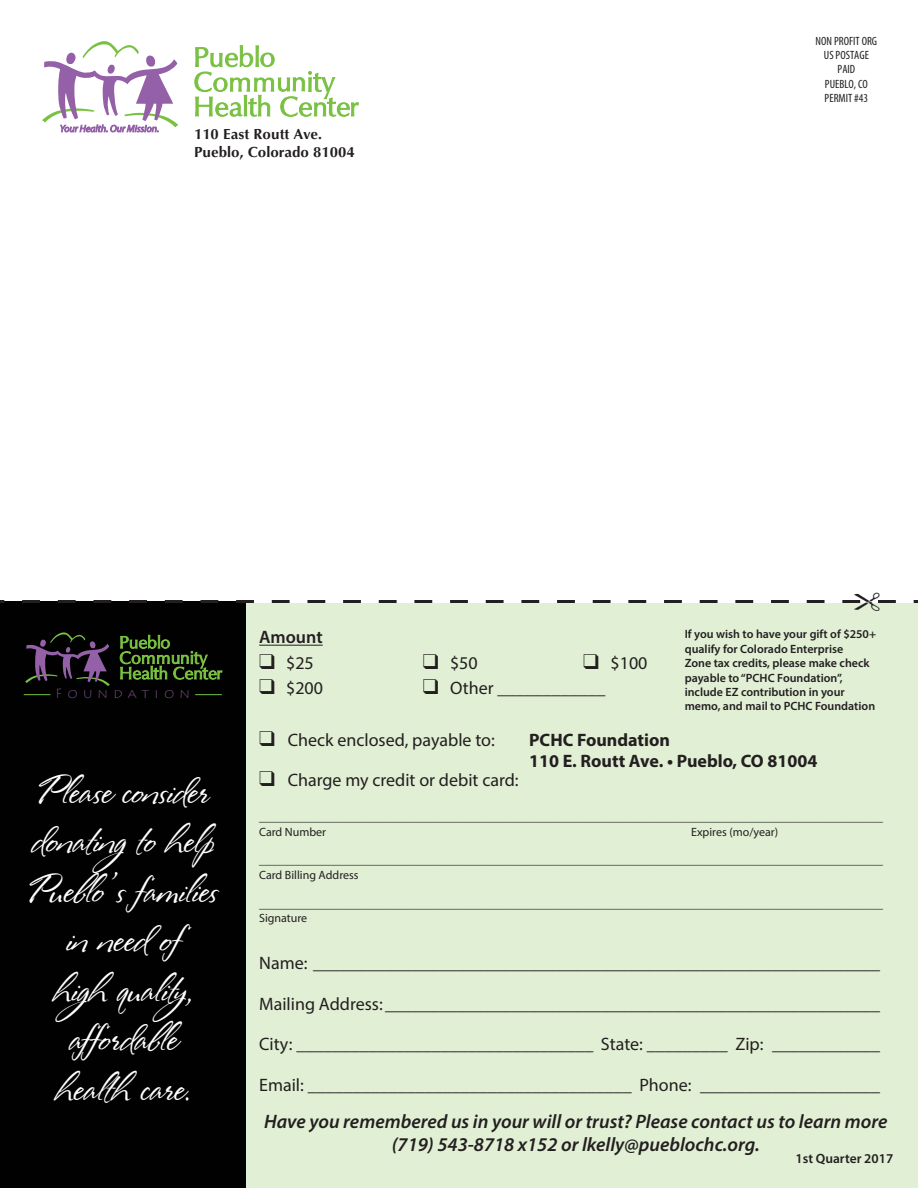
<style>
.page{position:relative;width:918px;height:1188px;background:#fff}
.page>*{position:absolute;margin:0;border:0;box-sizing:border-box;transform-origin:0 0}
.t1{font:37.5px/49.5px "Stephanie Marie JF";color:#fff;text-align:center}
.t2{font:italic 600 19.5px/23.4px "Myriad Pro";color:#231f20;text-align:center}
.t3{font:18px "Myriad Pro";color:#231f20}
.t4{font:700 18px "Myriad Pro";color:#231f20}
.t5{font:600 18px "Myriad Pro";color:#231f20}
.t6{font:15px "Optimum Bold DTC";color:#231f20}
.t7{font:600 13.5px "Myriad Pro";color:#231f20}
.t8{font:200 13.05px "Lithos Pro";letter-spacing:.4em;color:#9460a8}
.t9{font:12px "Myriad Pro";color:#231f20}
.t10{font:600 12px/14.4px "Myriad Pro";color:#231f20}
.t11{font:condensed 12px "Myriad";color:#231f20}
</style>
<div class="page">
<div style="left:0;top:602px;width:246px;height:586px;background:#010101"></div>
<div style="left:246px;top:603px;width:672px;height:585px;background:#e1efd4"></div>
<hr style="left:259px;top:645px;width:64px;height:1px;background:#231f20">
<svg style="left:42px;top:41px;width:136px;height:92px"></svg>
<svg style="left:194px;top:45px;width:165px;height:72px"></svg>
<svg style="left:25px;top:632px;width:85px;height:54px"></svg>
<svg style="left:24px;top:694px;width:26px;height:1px"></svg>
<svg style="left:120px;top:635px;width:102px;height:60px"></svg>
<svg style="left:0;top:600px;width:918px;height:3px"></svg>
<p class="t6" style="left:194px;top:125px;width:129px">110 East Routt Ave.</p>
<p class="t6" style="left:194px;top:143px;width:162px">Pueblo, Colorado 81004</p>
<p class="t11" style="left:816px;top:35px;width:63px">NON PROFIT ORG</p>
<p class="t11" style="left:824px;top:49px;width:47px">US POSTAGE</p>
<p class="t11" style="left:838px;top:64px;width:19px">PAID</p>
<p class="t11" style="left:825px;top:78px;width:45px">PUEBLO, CO</p>
<p class="t11" style="left:825px;top:92px;width:45px">PERMIT #43</p>
<p class="t8" style="left:55px;top:686px;width:136px">Foundation</p>
<p class="t5" style="left:259px;top:626px;width:65px">Amount</p>
<p class="t3" style="left:259px;top:651px;width:56px">❑ $25</p>
<p class="t3" style="left:423px;top:651px;width:57px">❑ $50</p>
<p class="t3" style="left:583px;top:651px;width:66px">❑ $100</p>
<p class="t3" style="left:259px;top:677px;width:65px">❑ $200</p>
<p class="t3" style="left:423px;top:677px;width:184px">❑ Other ____________</p>
<p class="t10" style="left:685px;top:627px;width:193px">If you wish to have your gift of $250+ qualify for Colorado Enterprise<br>Zone tax credits, please make check payable to “PCHC Foundation”, include EZ contribution in your memo, and mail to PCHC Foundation</p>
<p class="t1" style="left:29px;top:765px;width:190px">Please consider donatingto help<br>Pueblo’s families in need of high quality, affordable health care.</p>
<p class="t3" style="left:259px;top:729px;width:237px">❑ Check enclosed, payable to:</p>
<p class="t4" style="left:529px;top:728px;width:142px">PCHC Foundation</p>
<p class="t4" style="left:529px;top:749px;width:290px">110 E. Routt Ave. • Pueblo, CO 81004</p>
<p class="t3" style="left:259px;top:769px;width:261px">❑ Charge my credit or debit card:</p>
<p class="t9" style="left:259px;top:810px;width:626px">________________________________________________________________________________________________________</p>
<p class="t9" style="left:259px;top:824px;width:69px">Card Number</p>
<p class="t9" style="left:691px;top:824px;width:88px">Expires (mo/year)</p>
<p class="t9" style="left:259px;top:853px;width:626px">________________________________________________________________________________________________________</p>
<p class="t9" style="left:259px;top:867px;width:101px">Card Billing Address</p>
<p class="t9" style="left:259px;top:896px;width:626px">________________________________________________________________________________________________________</p>
<p class="t9" style="left:259px;top:911px;width:50px">Signature</p>
<p class="t3" style="left:259px;top:952px;width:622px">Name: _______________________________________________________________</p>
<p class="t3" style="left:259px;top:993px;width:622px">Mailing Address: _______________________________________________________</p>
<p class="t3" style="left:259px;top:1033px;width:622px">City: _________________________________ State: _________ Zip: ____________</p>
<p class="t3" style="left:259px;top:1074px;width:622px">Email: ____________________________________ Phone: ____________________</p>
<p class="t2" style="left:264px;top:1109px;width:625px">Have you remembered us in your will or trust? Please contact us to learn more (719) 543-8718 x152 or lkelly@pueblochc.org.</p>
<p class="t7" style="left:795px;top:1150px;width:99px">1st Quarter 2017</p>
</div>
